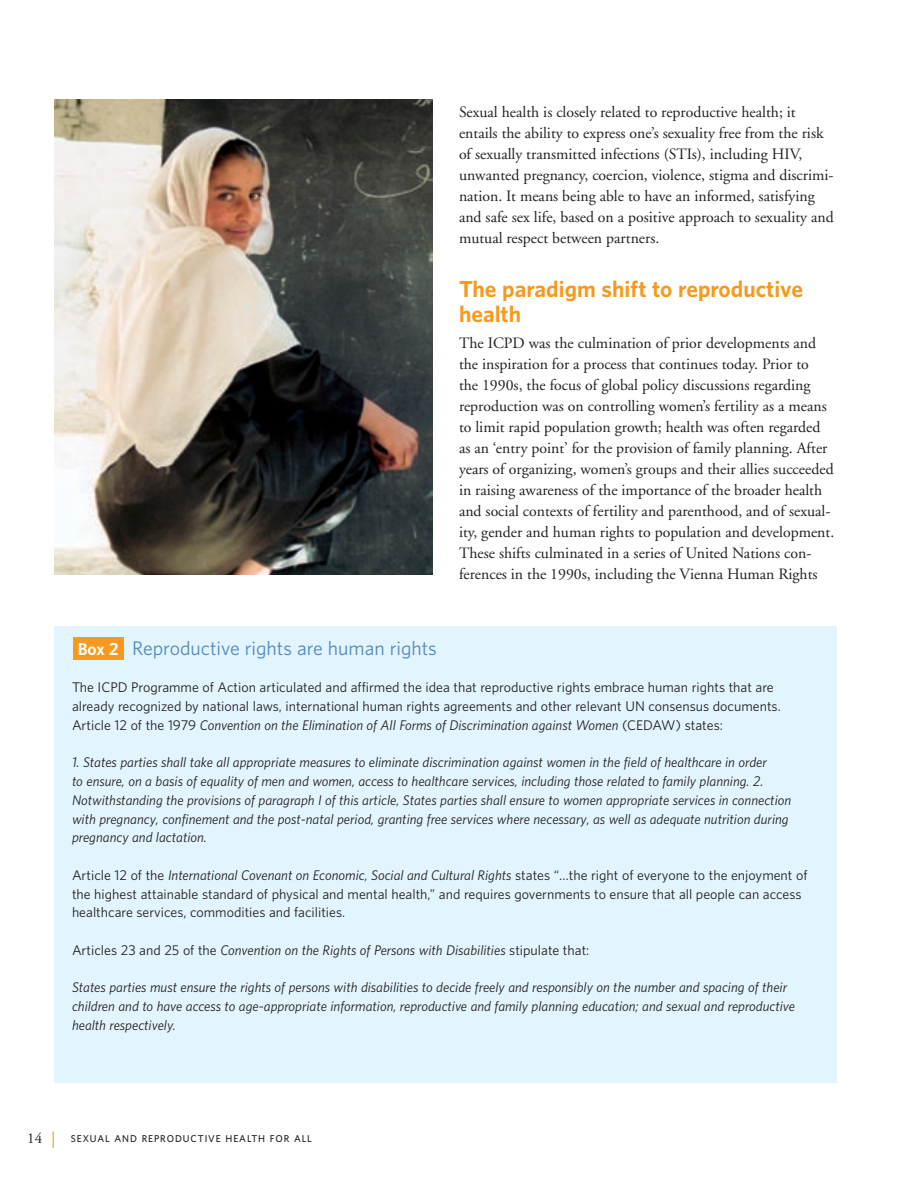
<style>
.page{position:relative;width:918px;height:1188px;background:#fff}
.page>*{position:absolute;margin:0;border:0;box-sizing:border-box;transform-origin:0 0}
.t1{font:700 21px/25.5px "UNFPA";color:#f8981d}
.t2{font:18px "UNFPA Text";color:#4f8abf}
.t3{font:15.75px/21px "Adobe Garamond";color:#231f20}
.t4{font:700 15.75px "UNFPA";color:#fff}
.t5{font:15px "Adobe Garamond";color:#231f20}
.t6{font:italic 12.75px/18.8px "UNFPA Text";color:#231f20}
.t7{font:12.75px/18.8px "UNFPA Text";color:#231f20}
.t8{font:600 9px "UNFPA";letter-spacing:.1em;color:#231f20}
.s1{font-style:italic}
.s2{font-style:normal}
</style>
<div class="page">
<svg style="left:53px;top:1132px;width:1px;height:16px"></svg>
<img style="left:54px;top:99px;width:378px;height:475px">
<div style="left:54px;top:626px;width:783px;height:456px;background:#e2f4fd"></div>
<div style="left:73px;top:637px;width:50px;height:23px;background:#f8981d"></div>
<p class="t3" style="left:459px;top:102px;width:376px">Sexual health is closely related to reproductive health; it entails the ability to express one’s sexuality free from the risk of sexually transmitted infections (STIs), including HIV, unwanted pregnancy, coercion, violence, stigma and discrimi&shy;nation. It means being able to have an informed, satisfying and safe sex life, based on a positive approach to sexuality and mutual respect between partners.</p>
<h1 class="t1" style="left:459px;top:275px;width:346px">The paradigm shift to reproductive health</h1>
<p class="t3" style="left:459px;top:333px;width:376px">The ICPD was the culmination of prior developments and the inspiration for a process that continues today. Prior to<br>the 1990s, the focus of global policy discussions regarding reproduction was on controlling women’s fertility as a means to limit rapid population growth; health was often regarded as an ‘entry point’ for the provision of family planning. After years of organizing, women’s groups and their allies succeeded in raising awareness of the importance of the broader health and social contexts of fertility and parenthood, and of sexual&shy;ity, gender and human rights to population and development.<br>These shifts culminated in a series of United Nations con&shy;ferences in the 1990s, including the Vienna Human Rights</p>
<p class="t2" style="left:132px;top:636px;width:306px">Reproductive rights are human rights</p>
<p class="t7" style="left:72px;top:678px;width:708px">The ICPD Programme of Action articulated and affirmed the idea that reproductive rights embrace human rights that are already recognized by national laws, international human rights agreements and other relevant UN consensus documents.<br>Article 12 of the 1979 <span class="s1">Convention on the Elimination of All Forms of Discrimination against Women</span> (CEDAW) states:</p>
<p class="t6" style="left:72px;top:753px;width:721px">1. States parties shall take all appropriate measures to eliminate discrimination against women in the field of healthcare in order<br>to ensure, on a basis of equality of men and women, access to healthcare services, including those related to family planning. 2.<br>Notwithstanding the provisions of paragraph I of this article, States parties shall ensure to women appropriate services in connection with pregnancy, confinement and the post-natal period, granting free services where necessary, as well as adequate nutrition during pregnancy and lactation.</p>
<p class="t7" style="left:72px;top:865px;width:737px">Article 12 of the <span class="s1">International Covenant on Economic, Social and Cultural Rights</span> states “…the right of everyone to the enjoyment of the highest attainable standard of physical and mental health,” and requires governments to ensure that all people can access healthcare services, commodities and facilities.</p>
<p class="t6" style="left:72px;top:940px;width:519px"><span class="s2">Articles 23 and 25 of the</span> Convention on the Rights of Persons with Disabilities <span class="s2">stipulate that:</span></p>
<p class="t6" style="left:72px;top:978px;width:725px">States parties must ensure the rights of persons with disabilities to decide freely and responsibly on the number and spacing of their children and to have access to age-appropriate information, reproductive and family planning education; and sexual and reproductive health respectively.</p>
<p class="t4" style="left:78px;top:638px;width:42px">Box 2</p>
<p class="t5" style="left:27px;top:1130px;width:16px">14</p>
<p class="t8" style="left:71px;top:1133px;width:243px">SEXUAL AND REPRODUCTIVE HEALTH FOR ALL</p>
</div>
